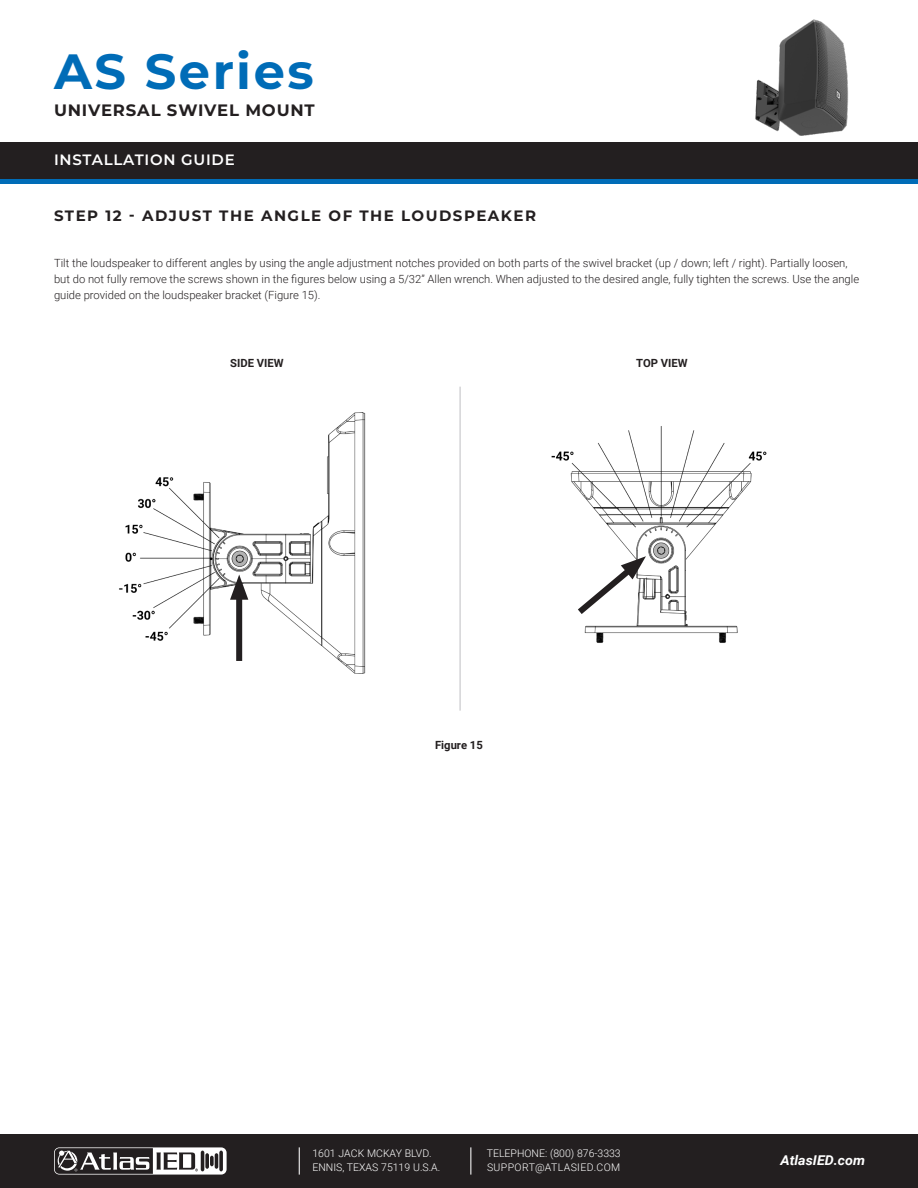
<style>
.page{position:relative;width:918px;height:1188px;background:#fff}
.page>*{position:absolute;margin:0;border:0;box-sizing:border-box;transform-origin:0 0}
.t1{font:700 49.5px "Montserrat";letter-spacing:.05em;color:#006cb7}
.t2{font:700 16.5px "Montserrat";letter-spacing:.05em;color:#231f20}
.t3{font:700 15px "Montserrat";letter-spacing:.1em;color:#231f20}
.t4{font:600 15px "Montserrat";letter-spacing:.05em;color:#fff}
.t5{font:italic 700 13.5px "Roboto";color:#fff;scale:1.05 1}
.t6{font:300 11.25px/15.8px "Roboto";color:#231f20}
.t7{font:700 11.25px "Roboto";color:#231f20}
.t8{font:300 10.5px/13.5px "Roboto";color:#fff}
</style>
<div class="page">
<div style="left:0;top:1134px;width:918px;height:54px;background:#231f20"></div>
<svg style="left:54px;top:1147px;width:173px;height:28px"></svg>
<svg style="left:299px;top:1147px;width:1px;height:28px"></svg>
<svg style="left:470px;top:1147px;width:1px;height:28px"></svg>
<div style="left:0;top:142px;width:918px;height:5px;background:#231f20"></div>
<div style="left:0;top:178px;width:918px;height:6px;background:#006cb7"></div>
<div style="left:0;top:143px;width:918px;height:36px;background:#231f20"></div>
<img style="left:755px;top:19px;width:94px;height:117px">
<img style="left:551px;top:426px;width:216px;height:217px">
<img style="left:119px;top:413px;width:247px;height:260px">
<div style="left:236px;top:589px;width:6px;height:72px;background:#231f20"></div>
<svg style="left:230px;top:575px;width:18px;height:25px"></svg>
<svg style="left:571px;top:556px;width:75px;height:64px"></svg>
<hr style="left:460px;top:387px;width:1px;height:324px;background:#bebfc2">
<p class="t1" style="left:54px;top:35px;width:261px">AS Series</p>
<p class="t2" style="left:54px;top:98px;width:262px">UNIVERSAL SWIVEL MOUNT</p>
<h3 class="t4" style="left:54px;top:149px;width:182px">INSTALLATION GUIDE</h3>
<p class="t3" style="left:54px;top:204px;width:484px">STEP 12 - ADJUST THE ANGLE OF THE LOUDSPEAKER</p>
<p class="t6" style="left:54px;top:255px;width:807px">Tilt the loudspeaker to different angles by using the angle adjustment notches provided on both parts of the swivel bracket (up / down; left / right). Partially loosen, but do not fully remove the screws shown in the figures below using a 5/32” Allen wrench. When adjusted to the desired angle, fully tighten the screws. Use the angle guide provided on the loudspeaker bracket (Figure 15).</p>
<p class="t7" style="left:230px;top:355px;width:55px">SIDE VIEW</p>
<p class="t7" style="left:636px;top:355px;width:53px">TOP VIEW</p>
<p class="t7" style="left:435px;top:738px;width:49px">Figure 15</p>
<p class="t8" style="left:312px;top:1147px;width:129px">1601 JACK MCKAY BLVD.<br>ENNIS, TEXAS 75119 U.S.A.</p>
<p class="t8" style="left:487px;top:1147px;width:135px">TELEPHONE: (800) 876-3333<br>SUPPORT@ATLASIED.COM</p>
<p class="t5" style="left:781px;top:1151px;width:82px">AtlasIED.com</p>
</div>
